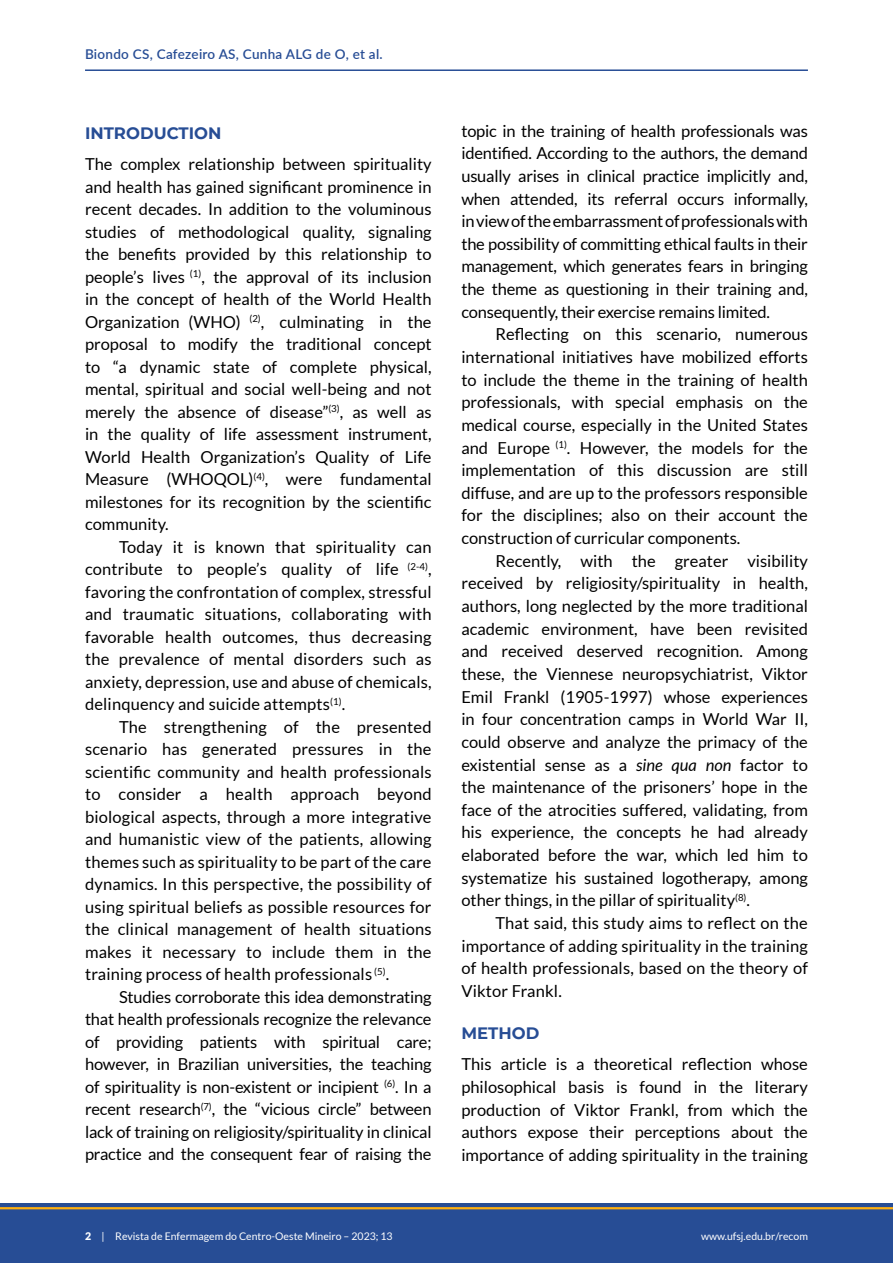
<style>
.page{position:relative;width:893px;height:1263px;background:#fff}
.page>*{position:absolute;margin:0;border:0;box-sizing:border-box;transform-origin:0 0}
.t1{font:16.5px/22.5px "Lato";color:#000;text-align:justify}
.t2{font:700 16.5px "Montserrat";color:#274d95}
.t3{font:600 13.5px "Lato";letter-spacing:.02em;color:#274d95}
.t4{font:10.5px "Lato";color:#fff}
.s1{font-style:italic}
.s2{font-weight:900}
</style>
<div class="page">
<div style="left:0;top:1203px;width:893px;height:60px;background:#274d95"></div>
<hr style="left:0;top:1207px;width:893px;height:2px;background:#ffb011">
<hr style="left:85px;top:69px;width:723px;height:2px;background:#274d95">
<p class="t3" style="left:85px;top:44px;width:299px">Biondo CS, Cafezeiro AS, Cunha ALG de O, et al.</p>
<p class="t2" style="left:85px;top:122px;width:138px">INTRODUCTION</p>
<p class="t1" style="left:85px;top:153px;width:348px">The complex relationship between spirituality and health has gained significant prominence in recent decades. In addition to the voluminous studies of methodological quality, signaling the benefits provided by this relationship to people’s lives <sup>(1)</sup>, the approval of its inclusion in the concept of health of the World Health Organization (WHO) <sup>(2)</sup>, culminating in the proposal to modify the traditional concept to “a dynamic state of complete physical, mental, spiritual and social well-being and not merely the absence of disease”<sup>(3)</sup>, as well as in the quality of life assessment instrument, World Health Organization’s Quality of Life Measure (WHOQOL)<sup>(4)</sup>, were fundamental milestones for its recognition by the scientific community.</p>
<p class="t1" style="left:85px;top:535px;width:348px;text-indent:34px">Today it is known that spirituality can contribute to people’s quality of life <sup>(2-4)</sup>, favoring the confrontation of complex, stressful and traumatic situations, collaborating with favorable health outcomes, thus decreasing the prevalence of mental disorders such as anxiety, depression, use and abuse of chemicals, delinquency and suicide attempts<sup>(1)</sup>.</p>
<p class="t1" style="left:85px;top:715px;width:348px;text-indent:34px">The strengthening of the presented scenario has generated pressures in the scientific community and health professionals to consider a health approach beyond biological aspects, through a more integrative and humanistic view of the patients, allowing themes such as spirituality to be part of the care dynamics. In this perspective, the possibility of using spiritual beliefs as possible resources for the clinical management of health situations makes it necessary to include them in the training process of health professionals <sup>(5)</sup>.</p>
<p class="t1" style="left:85px;top:985px;width:348px;text-indent:34px">Studies corroborate this idea demonstrating that health professionals recognize the relevance of providing patients with spiritual care; however, in Brazilian universities, the teaching of spirituality is non-existent or incipient <sup>(6)</sup>. In a recent research<sup>(7)</sup>, the “vicious circle” between lack of training on religiosity/spirituality in clinical practice and the consequent fear of raising the</p>
<p class="t1" style="left:461px;top:119px;width:348px">topic in the training of health professionals was identified. According to the authors, the demand usually arises in clinical practice implicitly and, when attended, its referral occurs informally, in view of the embarrassment of professionals with the possibility of committing ethical faults in their management, which generates fears in bringing the theme as questioning in their training and, consequently, their exercise remains limited.</p>
<p class="t1" style="left:461px;top:323px;width:348px;text-indent:34px">Reflecting on this scenario, numerous international initiatives have mobilized efforts to include the theme in the training of health professionals, with special emphasis on the medical course, especially in the United States and Europe <sup>(1)</sup>. However, the models for the implementation of this discussion are still diffuse, and are up to the professors responsible for the disciplines; also on their account the construction of curricular components.</p>
<p class="t1" style="left:461px;top:549px;width:348px;text-indent:34px">Recently, with the greater visibility received by religiosity/spirituality in health, authors, long neglected by the more traditional academic environment, have been revisited and received deserved recognition. Among these, the Viennese neuropsychiatrist, Viktor Emil Frankl (1905-1997) whose experiences in four concentration camps in World War II, could observe and analyze the primacy of the existential sense as a <span class="s1">sine qua non</span> factor to the maintenance of the prisoners’ hope in the face of the atrocities suffered, validating, from his experience, the concepts he had already elaborated before the war, which led him to systematize his sustained logotherapy, among other things, in the pillar of spirituality<sup>(8)</sup>.</p>
<p class="t1" style="left:461px;top:911px;width:348px;text-indent:34px">That said, this study aims to reflect on the importance of adding spirituality in the training of health professionals, based on the theory of Viktor Frankl.</p>
<p class="t2" style="left:461px;top:1021px;width:79px">METHOD</p>
<p class="t1" style="left:461px;top:1053px;width:348px">This article is a theoretical reflection whose philosophical basis is found in the literary production of Viktor Frankl, from which the authors expose their perceptions about the importance of adding spirituality in the training</p>
<p class="t4" style="left:85px;top:1230px;width:309px"><span class="s2">2</span> | Revista de Enfermagem do Centro-Oeste Mineiro – 2023; 13</p>
<p class="t4" style="left:701px;top:1230px;width:108px">www.ufsj.edu.br/recom</p>
</div>
